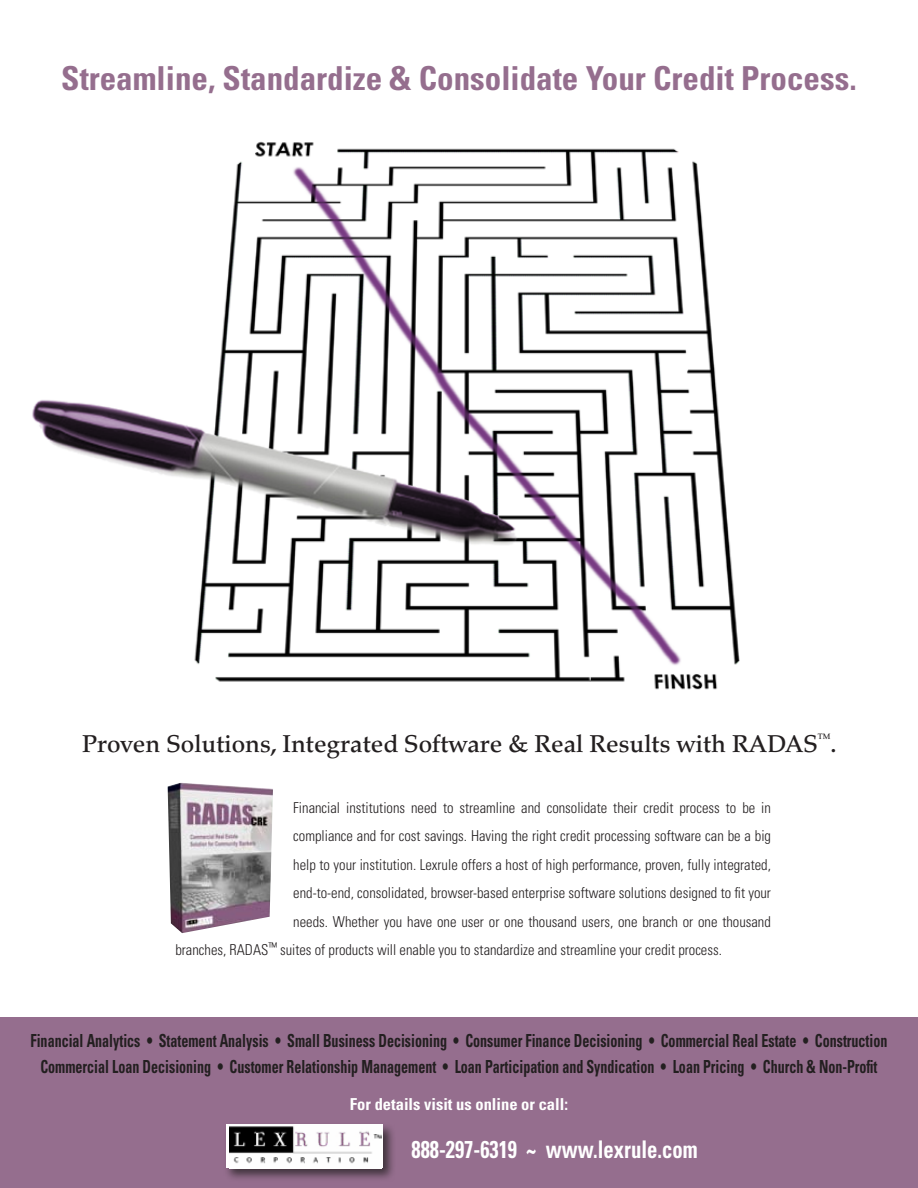
<style>
.page{position:relative;width:918px;height:1188px;background:#fff}
.page>*{position:absolute;margin:0;border:0;box-sizing:border-box;transform-origin:0 0}
.t1{font:700 condensed 33px "Univers";color:#956e8e}
.t2{font:500 24.3px "Palatino";color:#231f20}
.t3{font:700 condensed 24.3px "Univers";color:#fff;scale:.85 1}
.t4{font:700 condensed 18px/25.5px "Univers";color:#231f20;text-align:center;scale:.78 1}
.t5{font:700 condensed 16.5px "Univers";color:#fff}
.t6{font:300 condensed 15px "Univers";color:#231f20}
.t7{font:500 7.8px "Palatino";color:#231f20}
</style>
<div class="page">
<div style="left:0;top:1017px;width:918px;height:171px;background:#956e8e"></div>
<div style="left:223px;top:1122px;width:179px;height:66px;background:#231f20;opacity:.75"></div>
<div style="left:226px;top:1125px;width:157px;height:43px;background:linear-gradient(to bottom,#fff,#fff)"></div>
<img style="left:230px;top:1125px;width:152px;height:43px">
<img style="left:32px;top:141px;width:708px;height:549px">
<img style="left:168px;top:783px;width:105px;height:150px">
<h1 class="t1" style="left:61px;top:58px;width:797px">Streamline, Standardize &amp; Consolidate Your Credit Process.</h1>
<h2 class="t2" style="left:82px;top:729px;width:737px">Proven Solutions, Integrated Software &amp; Real Results with RADAS</h2>
<p class="t7" style="left:818px;top:732px;width:14px">TM</p>
<h2 class="t2" style="left:831px;top:729px;width:8px">.</h2>
<p class="t6" style="left:293px;top:798px;width:479px">Financial institutions need to streamline and consolidate their credit process to be in</p>
<p class="t6" style="left:293px;top:827px;width:479px">compliance and for cost savings. Having the right credit processing software can be a big</p>
<p class="t6" style="left:293px;top:855px;width:479px">help to your institution. Lexrule offers a host of high performance, proven, fully integrated,</p>
<p class="t6" style="left:293px;top:884px;width:479px">end-to-end, consolidated, browser-based enterprise software solutions designed to fit your</p>
<p class="t6" style="left:293px;top:912px;width:479px">needs. Whether you have one user or one thousand users, one branch or one thousand</p>
<p class="t6" style="left:175px;top:941px;width:548px">branches, RADAS<sup>™</sup> suites of products will enable you to standardize and streamline your credit process.</p>
<p class="t4" style="left:31px;top:1028px;width:1100px">Financial Analytics • Statement Analysis • Small Business Decisioning • Consumer Finance Decisioning • Commercial Real Estate • Construction<br>Commercial Loan Decisioning • Customer Relationship Management • Loan Participation and Syndication • Loan Pricing • Church &amp; Non-Profit</p>
<p class="t5" style="left:350px;top:1094px;width:220px">For details visit us online or call:</p>
<h2 class="t3" style="left:412px;top:1135px;width:338px">888-297-6319 ~ www.lexrule.com</h2>
</div>
